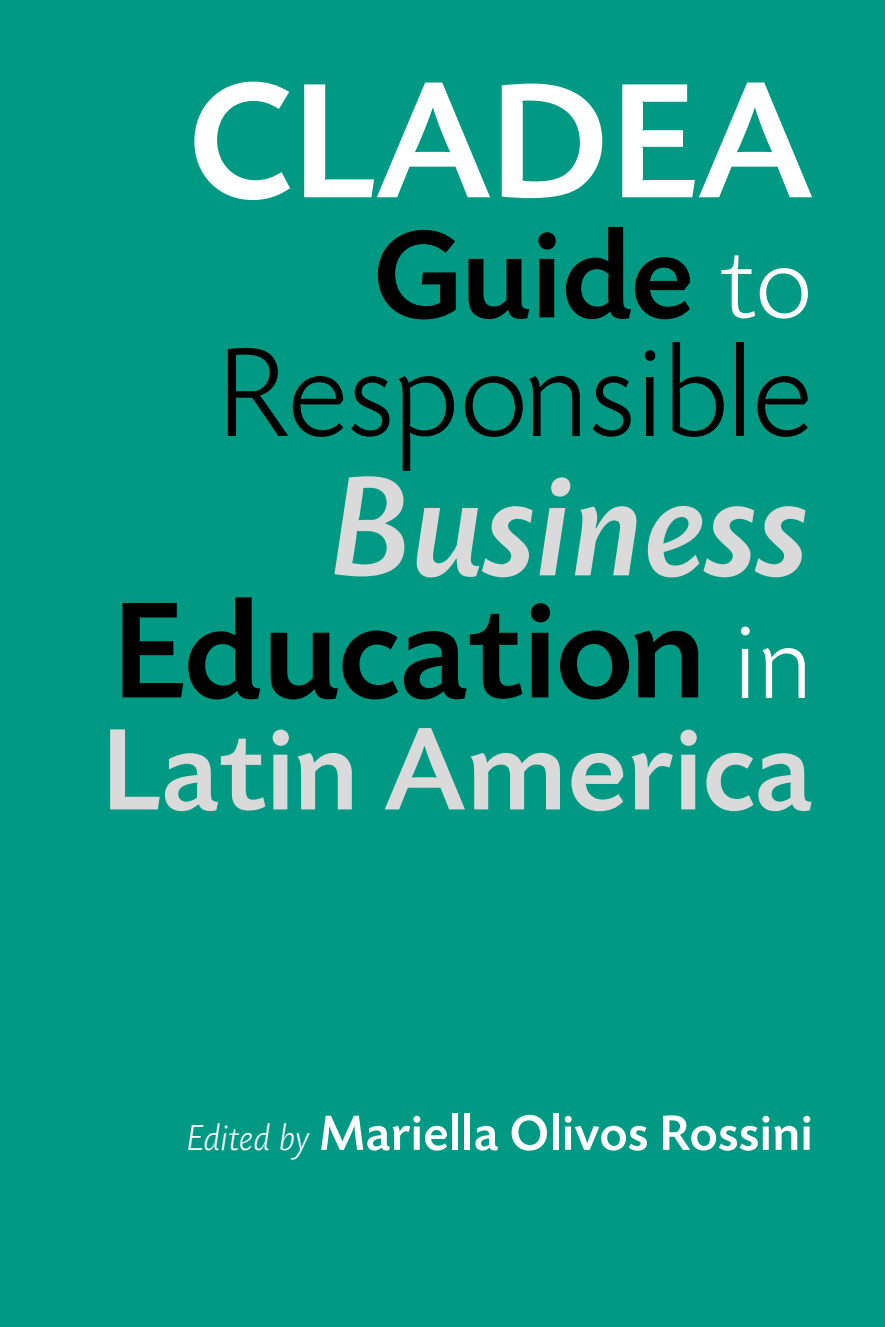
<style>
.page{position:relative;width:885px;height:1327px;background:#fff}
.page>*{position:absolute;margin:0;border:0;box-sizing:border-box;transform-origin:0 0}
.t1{font:500 172px "Today SB";color:#fff}
.t2{font:150px "Today SB Med Ita";color:#dadada}
.t3{font:500 144px "Today SB";letter-spacing:-.01em;color:#000}
.t4{font:300 132px "Today SB";letter-spacing:-.015em;color:#000}
.t5{font:500 130px "Today SB";letter-spacing:-.015em;color:#000}
.t6{font:500 122px "Today SB";color:#dadada}
.t7{font:500 52px "Today SB";color:#fff}
.s1{font-weight:300;font-size:110px;color:#fff}
.s2{font-weight:300;font-style:italic;font-size:38px}
</style>
<div class="page">
<div style="left:0;top:0;width:884px;height:1327px;background:#009984"></div>
<h1 class="t1" style="left:187px;top:50px;width:627px">CLADEA</h1>
<h3 class="t5" style="left:372px;top:206px;width:442px">Guide <span class="s1">to</span></h3>
<h3 class="t4" style="left:216px;top:324px;width:598px">Responsible</h3>
<h2 class="t2" style="left:333px;top:447px;width:481px">Business</h2>
<h3 class="t3" style="left:112px;top:574px;width:702px">Education <span class="s1">in</span></h3>
<h3 class="t6" style="left:101px;top:705px;width:713px">Latin America</h3>
<p class="t7" style="left:187px;top:1105px;width:627px"><span class="s2">Edited by</span> Mariella Olivos Rossini</p>
</div>
